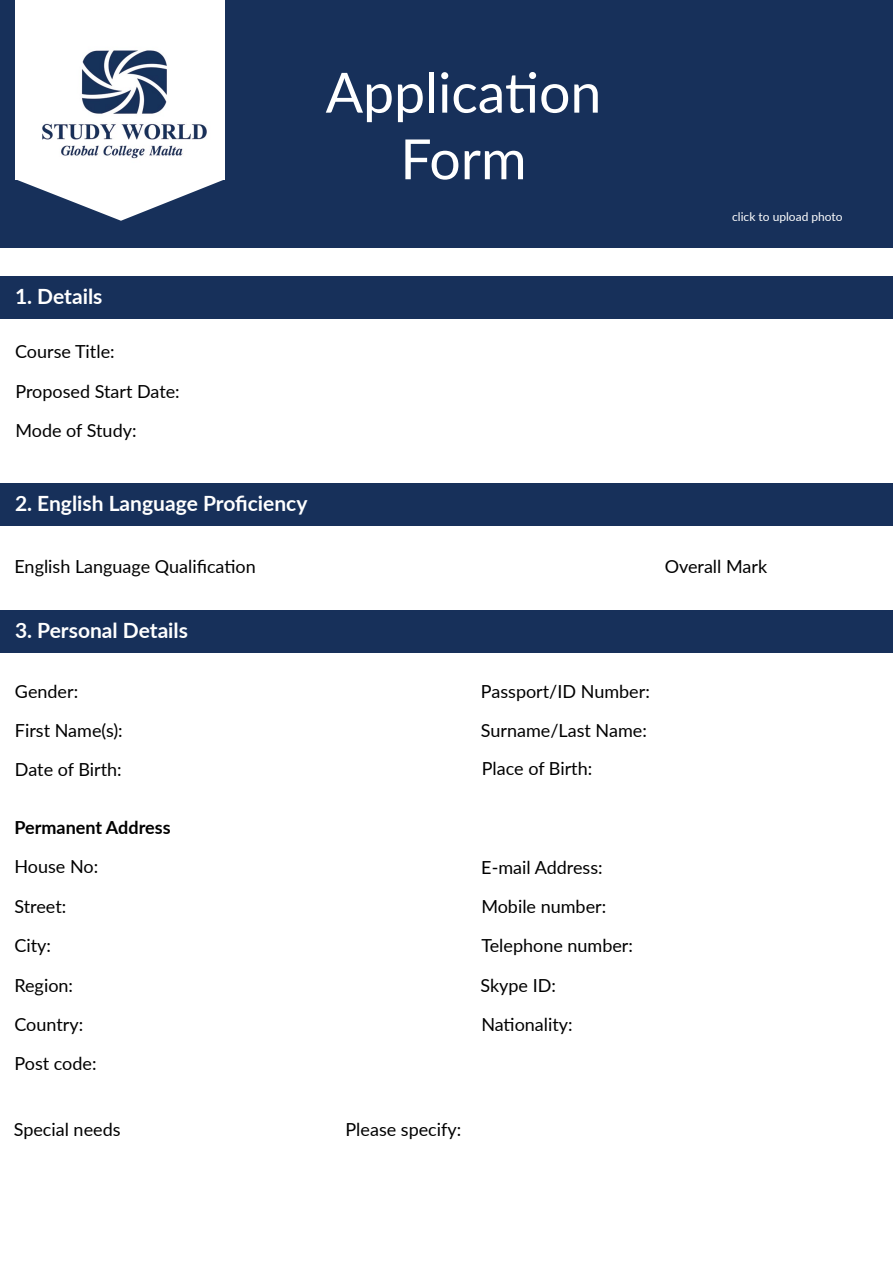
<style>
.page{position:relative;width:893px;height:1263px;background:#fff}
.page>*{position:absolute;margin:0;border:0;box-sizing:border-box;transform-origin:0 0}
.t1{font:55.5px/66.6px "Lato";color:#fff;text-align:center}
.t2{font:700 21px "Lato";color:#fff}
.t3{font:18px/39.3px "Lato";color:#000}
.t4{font:700 18px "Lato";color:#000}
.t5{font:12px "Lato";color:#fff}
</style>
<div class="page">
<div style="left:0;top:0;width:893px;height:247px;background:#17305a"></div>
<div style="left:0;top:276px;width:893px;height:43px;background:#17305a"></div>
<div style="left:0;top:610px;width:893px;height:43px;background:#17305a"></div>
<div style="left:0;top:483px;width:893px;height:43px;background:#17305a"></div>
<div style="left:15px;top:0;width:210px;height:179px;background:#fff"></div>
<img style="left:42px;top:50px;width:165px;height:109px">
<svg style="left:15px;top:179px;width:210px;height:42px"></svg>
<h1 class="t1" style="left:326px;top:57px;width:277px">Application<br>Form</h1>
<p class="t2" style="left:15px;top:281px;width:89px">1. Details</p>
<p class="t3" style="left:15px;top:331px;width:101px">Course Title:</p>
<p class="t3" style="left:15px;top:371px;width:166px">Proposed Start Date:</p>
<p class="t3" style="left:15px;top:410px;width:123px">Mode of Study:</p>
<p class="t2" style="left:15px;top:488px;width:294px">2. English Language Proficiency</p>
<p class="t5" style="left:732px;top:208px;width:112px">click to upload photo</p>
<p class="t3" style="left:14px;top:546px;width:243px">English Language Qualification</p>
<p class="t3" style="left:665px;top:546px;width:104px">Overall Mark</p>
<p class="t2" style="left:15px;top:615px;width:175px">3. Personal Details</p>
<p class="t3" style="left:15px;top:671px;width:65px">Gender:</p>
<p class="t3" style="left:481px;top:671px;width:170px">Passport/ID Number:</p>
<p class="t3" style="left:15px;top:710px;width:109px">First Name(s):</p>
<p class="t3" style="left:481px;top:710px;width:167px">Surname/Last Name:</p>
<p class="t3" style="left:15px;top:748px;width:108px">Date of Birth:</p>
<p class="t3" style="left:482px;top:748px;width:112px">Place of Birth:</p>
<p class="t4" style="left:14px;top:814px;width:158px">Permanent Address</p>
<p class="t3" style="left:14px;top:846px;width:85px">House No:<br>Street:<br>City:<br>Region:<br>Country:<br>Post code:</p>
<p class="t3" style="left:481px;top:847px;width:123px">E-mail Address:</p>
<p class="t3" style="left:481px;top:886px;width:153px">Mobile number:<br>Telephone number:</p>
<p class="t3" style="left:480px;top:965px;width:77px">Skype ID:</p>
<p class="t3" style="left:481px;top:1004px;width:93px">Nationality:</p>
<p class="t3" style="left:14px;top:1109px;width:108px">Special needs</p>
<p class="t3" style="left:346px;top:1109px;width:117px">Please specify:</p>
</div>
